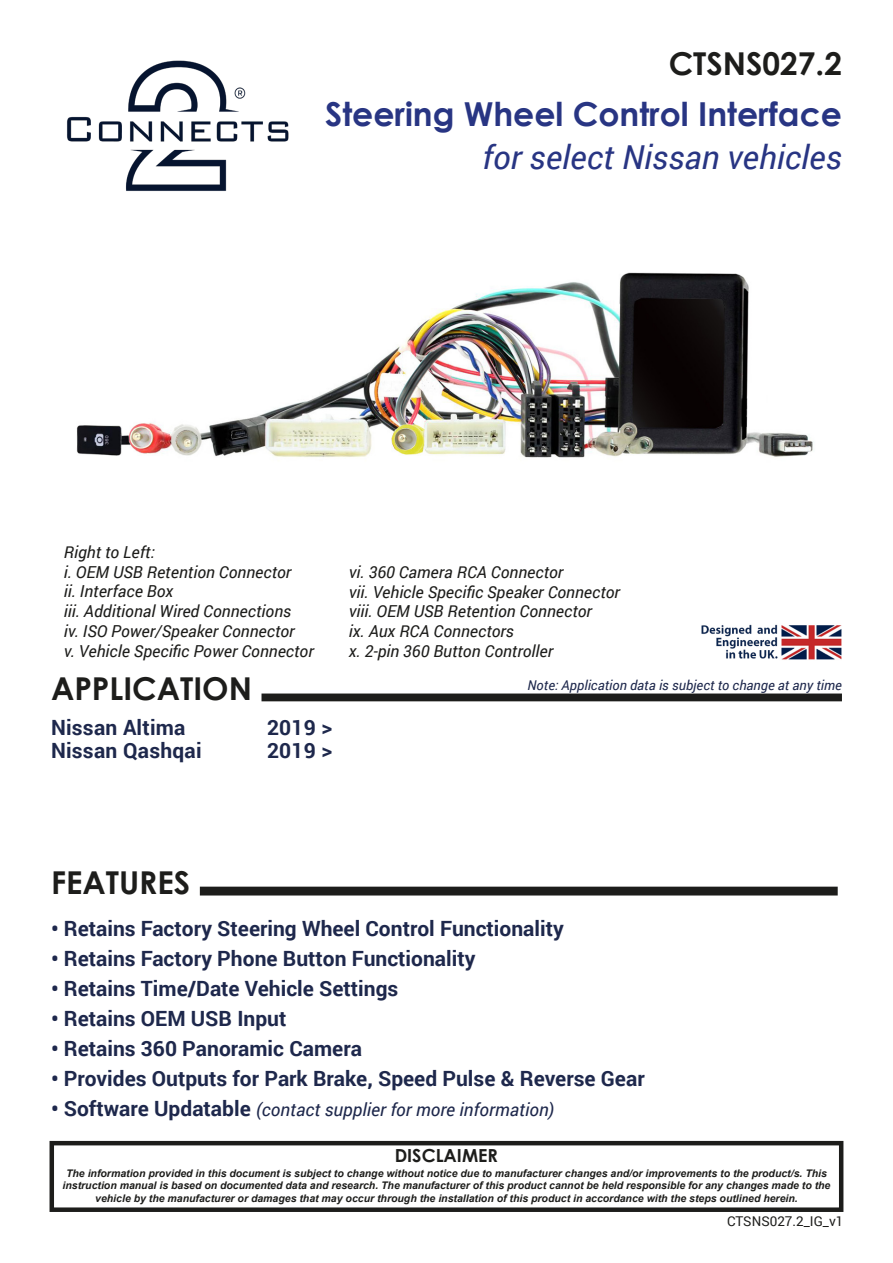
<style>
.page{position:relative;width:893px;height:1263px;background:#fff}
.page>*{position:absolute;margin:0;border:0;box-sizing:border-box;transform-origin:0 0}
.t1{font:700 33px/43.2px "Century Gothic";color:#283583;text-align:right}
.t2{font:700 31.5px "Century Gothic";color:#1d1d1b}
.t3{font:700 21px "Roboto";color:#1e284c}
.t4{font:italic 18px "Roboto";color:#1e284c}
.t5{font:700 18px "Century Gothic";color:#1d1d1b}
.t6{font:italic 16.5px "Roboto";color:#1d1d1b}
.t7{font:italic 13.5px "Roboto";color:#1e284c}
.t8{font:13.5px "Roboto";color:#1d1d1b}
.t9{font:italic 700 10.5px/12.6px "Arial";color:#1d1d1b;text-align:center}
.s1{font-family:"Roboto";font-weight:400;font-style:italic}
.s2{font-weight:700;font-style:normal;font-size:21px}
</style>
<div class="page">
<img style="left:67px;top:60px;width:222px;height:131px">
<div style="left:261px;top:693px;width:581px;height:8px;border:3px solid #1d1d1b"></div>
<div style="left:200px;top:887px;width:638px;height:8px;border:3px solid #1d1d1b"></div>
<div style="left:50px;top:1141px;width:793px;height:71px;border:4px solid #1d1d1b"></div>
<img style="left:701px;top:624px;width:141px;height:36px">
<img style="left:76px;top:272px;width:737px;height:186px">
<p class="t2" style="left:669px;top:39px;width:175px">CTSNS027.2</p>
<p class="t1" style="left:325px;top:91px;width:518px">Steering Wheel Control Interface <span class="s1">for select Nissan vehicles</span></p>
<p class="t6" style="left:64px;top:540px;width:93px">Right to Left:</p>
<p class="t6" style="left:64px;top:560px;width:229px">i. OEM USB Retention Connector</p>
<p class="t6" style="left:64px;top:580px;width:111px">ii. Interface Box</p>
<p class="t6" style="left:64px;top:600px;width:229px">iii. Additional Wired Connections</p>
<p class="t6" style="left:64px;top:619px;width:232px">iv. ISO Power/Speaker Connector</p>
<p class="t6" style="left:64px;top:639px;width:252px">v. Vehicle Specific Power Connector</p>
<p class="t2" style="left:51px;top:664px;width:202px">APPLICATION</p>
<p class="t6" style="left:349px;top:560px;width:216px">vi. 360 Camera RCA Connector</p>
<p class="t6" style="left:349px;top:580px;width:273px">vii. Vehicle Specific Speaker Connector</p>
<p class="t6" style="left:349px;top:600px;width:245px">viii. OEM USB Retention Connector</p>
<p class="t6" style="left:349px;top:620px;width:167px">ix. Aux RCA Connectors</p>
<p class="t6" style="left:349px;top:639px;width:206px">x. 2-pin 360 Button Controller</p>
<p class="t7" style="left:528px;top:676px;width:316px">Note: Application data is subject to change at any time</p>
<p class="t3" style="left:51px;top:713px;width:136px">Nissan Altima</p>
<p class="t3" style="left:267px;top:713px;width:67px">2019 &gt;</p>
<p class="t3" style="left:51px;top:735px;width:152px">Nissan Qashqai</p>
<p class="t3" style="left:267px;top:735px;width:67px">2019 &gt;</p>
<p class="t2" style="left:51px;top:859px;width:141px">FEATURES</p>
<p class="t3" style="left:51px;top:914px;width:514px">• Retains Factory Steering Wheel Control Functionality</p>
<p class="t3" style="left:51px;top:944px;width:426px">• Retains Factory Phone Button Functionality</p>
<p class="t3" style="left:51px;top:974px;width:349px">• Retains Time/Date Vehicle Settings</p>
<p class="t3" style="left:51px;top:1004px;width:237px">• Retains OEM USB Input</p>
<p class="t3" style="left:51px;top:1034px;width:312px">• Retains 360 Panoramic Camera</p>
<p class="t3" style="left:51px;top:1064px;width:595px">• Provides Outputs for Park Brake, Speed Pulse &amp; Reverse Gear</p>
<p class="t4" style="left:51px;top:1097px;width:505px"><span class="s2">• Software Updatable</span> (contact supplier for more information)</p>
<p class="t5" style="left:395px;top:1142px;width:105px">DISCLAIMER</p>
<p class="t9" style="left:63px;top:1167px;width:769px">The information provided in this document is subject to change without notice due to manufacturer changes and/or improvements to the product/s. This instruction manual is based on documented data and research. The manufacturer of this product cannot be held responsible for any changes made to the vehicle by the manufacturer or damages that may occur through the installation of this product in accordance with the steps outlined herein.</p>
<p class="t8" style="left:727px;top:1212px;width:118px">CTSNS027.2_IG_v1</p>
</div>
